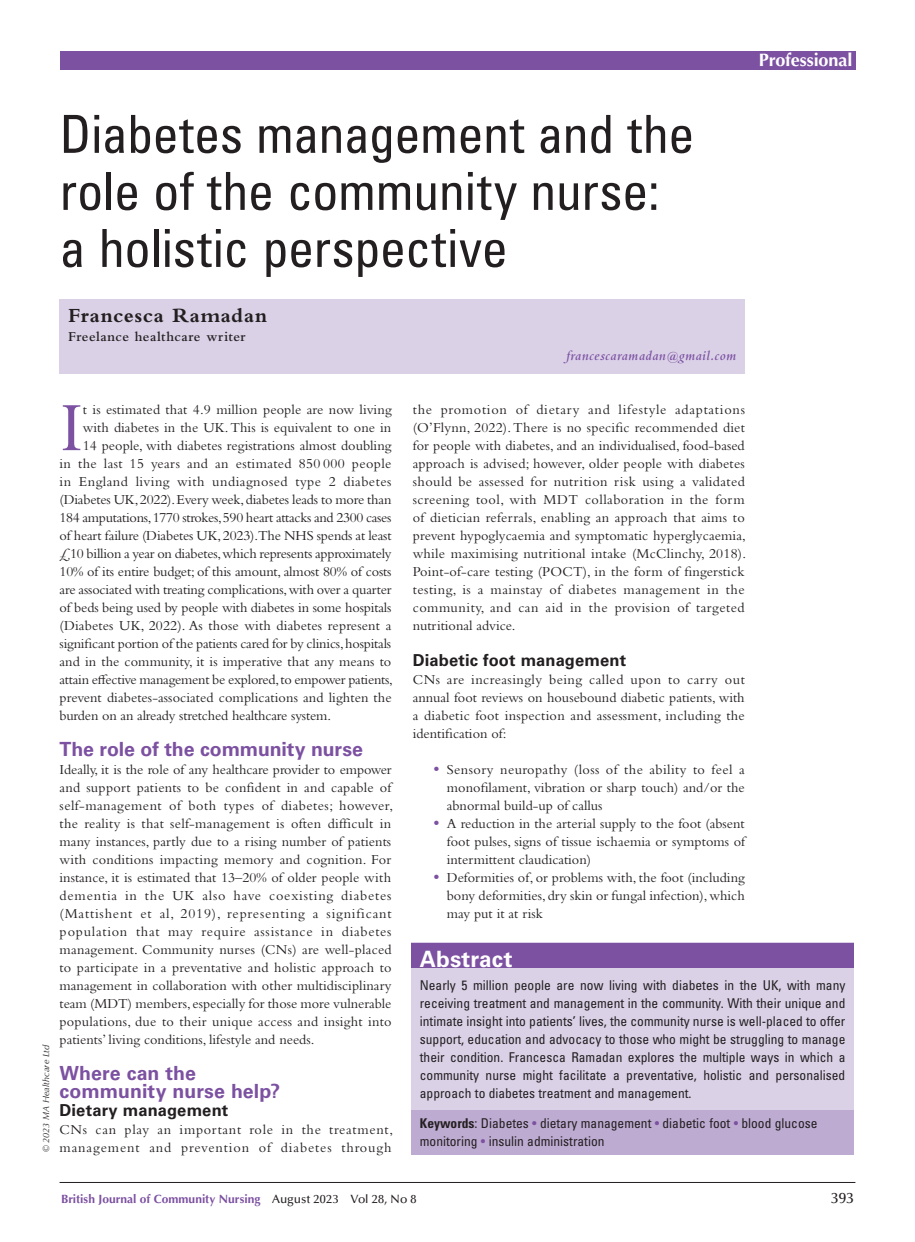
<style>
.page{position:relative;width:915px;height:1242px;background:#fff}
.page>*{position:absolute;margin:0;border:0;box-sizing:border-box;transform-origin:0 0}
.t1{font:72.15px "Bembo Std";color:#7c51a1}
.t2{font:condensed 52.5px/57px "Univers LT Std";letter-spacing:-.01em;color:#231f20}
.t3{font:700 22.5px "Univers LT Std";letter-spacing:.005em;color:#fff}
.t4{font:700 21px "Bembo Std";letter-spacing:.03em;color:#231f20}
.t5{font:700 19.5px/18px "Univers LT Std";color:#7c51a1}
.t6{font:700 18px "Optima LT Std";letter-spacing:-.005em;color:#fff}
.t7{font:700 16.5px "Univers LT Std";letter-spacing:.005em;color:#231f20}
.t8{font:500 15px "Optima LT Std";color:#231f20}
.t9{font:14.25px/18px "Bembo Std";letter-spacing:.005em;color:#231f20;text-align:justify}
.t10{font:14.25px "Bembo Std";letter-spacing:-.015em;color:#231f20}
.t11{font:14.25px/18px "Bembo Std";letter-spacing:.05em;color:#231f20}
.t12{font:14.25px "Bembo Std";letter-spacing:-.02em;color:#231f20}
.t13{font:14.25px "Bembo Std";letter-spacing:.035em;color:#231f20}
.t14{font:14.25px "Bembo Std";letter-spacing:.03em;color:#231f20}
.t15{font:italic 600 14.25px "Bembo Std";letter-spacing:.03em;color:#7c51a1}
.t16{font:600 14.25px "Bembo Std";letter-spacing:.03em;color:#231f20}
.t17{font:condensed 13.5px/18px "Univers LT Std";color:#231f20;text-align:justify}
.t18{font:700 12px "Optima LT Std";color:#7c51a1}
.t19{font:italic 9px "Optima LT Std";letter-spacing:.005em;color:#231f20}
.s1{font-family:"Univers LT Std";font-stretch:condensed;color:#7c51a1}
.s2{font-weight:700}
.s3{color:#7c51a1}
.s4{font-weight:500;color:#231f20}
</style>
<div class="page">
<hr style="left:60px;top:1182px;width:795px;height:1px;background:#231f20">
<div style="left:60px;top:51px;width:795px;height:18px;background:#7c51a1"></div>
<div style="left:60px;top:299px;width:684px;height:34px;background:#dad1e7"></div>
<div style="left:60px;top:323px;width:684px;height:27px;background:#dad1e7"></div>
<div style="left:60px;top:342px;width:684px;height:31px;background:#dad1e7"></div>
<div style="left:411px;top:942px;width:442px;height:213px;background:#dad1e7"></div>
<div style="left:411px;top:942px;width:442px;height:25px;background:#7c51a1"></div>
<div style="left:411px;top:1110px;width:442px;height:45px;background:#beabd2"></div>
<p class="t6" style="left:758px;top:49px;width:95px">Professional</p>
<h2 class="t2" style="left:60px;top:105px;width:636px">Diabetes management and the role of the community nurse: a holistic perspective</h2>
<h3 class="t4" style="left:68px;top:304px;width:200px">Francesca Ramadan</h3>
<p class="t16" style="left:68px;top:329px;width:179px">Freelance healthcare writer</p>
<p class="t15" style="left:566px;top:348px;width:171px">francescaramadan@gmail.com</p>
<p class="t19" style="left:41px;top:1152px;width:109px;rotate:-90deg">© 2023 MA Healthcare Ltd</p>
<h1 class="t1" style="left:60px;top:385px;width:26px">I</h1>
<p class="t9" style="left:83px;top:400px;width:310px">t is estimated that 4.9 million people are now living</p>
<p class="t9" style="left:83px;top:418px;width:310px">with diabetes in the UK. This is equivalent to one in</p>
<p class="t9" style="left:83px;top:436px;width:310px">14 people, with diabetes registrations almost doubling</p>
<p class="t14" style="left:60px;top:455px;width:333px">in the last 15 years and an estimated 850 000 people</p>
<p class="t13" style="left:60px;top:473px;width:333px">in England living with undiagnosed type 2 diabetes</p>
<p class="t9" style="left:60px;top:490px;width:333px">(Diabetes UK, 2022). Every week, diabetes leads to more than</p>
<p class="t12" style="left:60px;top:509px;width:333px">184 amputations, 1770 strokes, 590 heart attacks and 2300 cases</p>
<p class="t9" style="left:60px;top:526px;width:333px">of heart failure (Diabetes UK, 2023).The NHS spends at least</p>
<p class="t10" style="left:60px;top:545px;width:333px">£10 billion a year on diabetes, which represents approximately</p>
<p class="t9" style="left:60px;top:562px;width:333px">10% of its entire budget; of this amount, almost 80% of costs</p>
<p class="t9" style="left:60px;top:580px;width:333px">are associated with treating complications, with over a quarter</p>
<p class="t9" style="left:60px;top:598px;width:333px">of beds being used by people with diabetes in some hospitals</p>
<p class="t9" style="left:60px;top:616px;width:333px">(Diabetes UK, 2022). As those with diabetes represent a</p>
<p class="t10" style="left:60px;top:635px;width:333px">significant portion of the patients cared for by clinics, hospitals</p>
<p class="t9" style="left:60px;top:652px;width:333px">and in the community, it is imperative that any means to</p>
<p class="t10" style="left:60px;top:671px;width:335px">attain effective management be explored, to empower patients,</p>
<p class="t9" style="left:60px;top:688px;width:333px">prevent diabetes-associated complications and lighten the</p>
<p class="t9" style="left:60px;top:706px;width:273px">burden on an already stretched healthcare system.</p>
<h3 class="t5" style="left:60px;top:740px;width:305px">The role of the community nurse</h3>
<p class="t9" style="left:60px;top:760px;width:335px;text-align:left">Ideally, it is the role of any healthcare provider to empower and support patients to be confident in and capable of self-management of both types of diabetes; however, the reality is that self-management is often difficult in many instances, partly due to a rising number of patients with conditions impacting memory and cognition. For instance, it is estimated that 13–20% of older people with dementia in the UK also have coexisting diabetes (Mattishent et al, 2019), representing a significant population that may require assistance in diabetes management. Community nurses (CNs) are well-placed to participate in a preventative and holistic approach to management in collaboration with other multidisciplinary team (MDT) members, especially for those more vulnerable populations, due to their unique access and insight into patients’ living conditions, lifestyle and needs.</p>
<h3 class="t5" style="left:60px;top:1064px;width:222px">Where can the community nurse help?</h3>
<p class="t7" style="left:60px;top:1100px;width:170px">Dietary management</p>
<p class="t11" style="left:60px;top:1120px;width:335px">CNs can play an important role in the treatment, management and prevention of diabetes through</p>
<p class="t9" style="left:412px;top:400px;width:335px">the promotion of dietary and lifestyle adaptations (O’Flynn, 2022). There is no specific recommended diet for people with diabetes, and an individualised, food-based approach is advised; however, older people with diabetes should be assessed for nutrition risk using a validated screening tool, with MDT collaboration in the form of dietician referrals, enabling an approach that aims to prevent hypoglycaemia and symptomatic hyperglycaemia, while maximising nutritional intake (McClinchy, 2018).<br>Point-of-care testing (POCT), in the form of fingerstick testing, is a mainstay of diabetes management in the community, and can aid in the provision of targeted nutritional advice.</p>
<p class="t7" style="left:412px;top:650px;width:215px">Diabetic foot management</p>
<p class="t9" style="left:412px;top:670px;width:333px">CNs are increasingly being called upon to carry out annual foot reviews on housebound diabetic patients, with a diabetic foot inspection and assessment, including the identification of:</p>
<p class="t9" style="left:446px;top:760px;width:299px;text-indent:-13px"><span class="s1">•</span> Sensory neuropathy (loss of the ability to feel a monofilament, vibration or sharp touch) and/or the abnormal build-up of callus</p>
<p class="t9" style="left:446px;top:814px;width:299px;text-indent:-13px"><span class="s1">•</span> A reduction in the arterial supply to the foot (absent foot pulses, signs of tissue ischaemia or symptoms of intermittent claudication)</p>
<p class="t9" style="left:446px;top:868px;width:299px;text-indent:-13px"><span class="s1">•</span> Deformities of, or problems with, the foot (including bony deformities, dry skin or fungal infection), which may put it at risk</p>
<h3 class="t3" style="left:419px;top:946px;width:94px">Abstract</h3>
<p class="t17" style="left:419px;top:975px;width:427px">Nearly 5 million people are now living with diabetes in the UK, with many receiving treatment and management in the community. With their unique and intimate insight into patients’ lives, the community nurse is well-placed to offer support, education and advocacy to those who might be struggling to manage their condition. Francesca Ramadan explores the multiple ways in which a community nurse might facilitate a preventative, holistic and personalised approach to diabetes treatment and management.</p>
<p class="t17" style="left:419px;top:1114px;width:399px"><span class="s2">Keywords</span>: Diabetes <span class="s3">•</span> dietary management <span class="s3">•</span> diabetic foot <span class="s3">•</span> blood glucose monitoring <span class="s3">•</span> insulin administration</p>
<p class="t18" style="left:61px;top:1192px;width:357px">British Journal of Community Nursing <span class="s4">August 2023 Vol 28, No 8</span></p>
<p class="t8" style="left:830px;top:1190px;width:24px">393</p>
</div>
